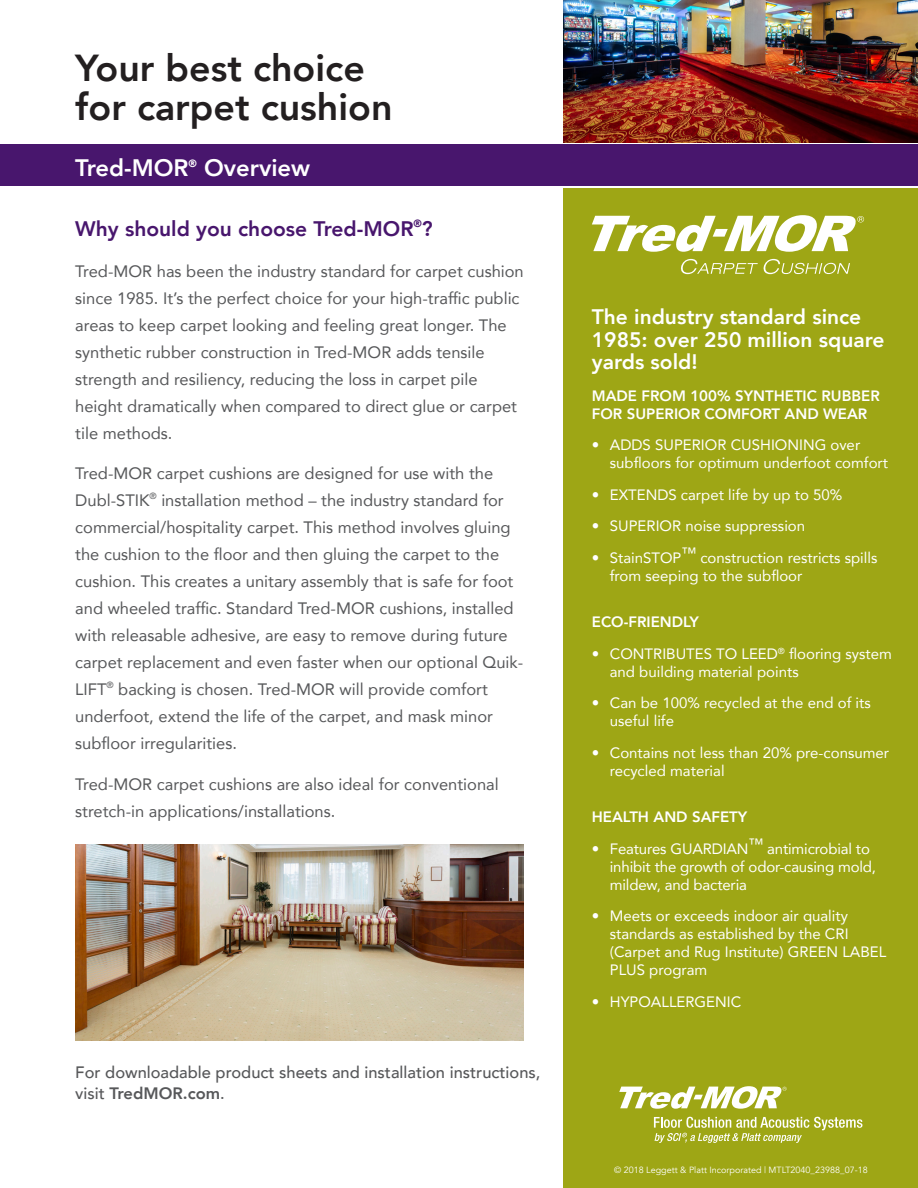
<style>
.page{position:relative;width:918px;height:1188px;background:#fff}
.page>*{position:absolute;margin:0;border:0;box-sizing:border-box;transform-origin:0 0}
.t1{font:800 37.5px/39px "Avenir";color:#231f20}
.t2{font:800 23.85px "Avenir";color:#fff}
.t3{font:800 21px/22.5px "Avenir";color:#fff}
.t4{font:800 21px "Avenir";color:#48166d}
.t5{font:16.5px/27px "Avenir";color:#57585a}
.t6{font:500 16.5px/21.6px "Avenir";color:#57585a}
.t7{font:15px/18px "Avenir";color:#fff}
.t8{font:800 15px/18px "Avenir";color:#fff}
.t9{font:800 10.5px "Avenir";color:#fff}
.t10{font:9px "Avenir";color:#fff}
.t11{font:9px "Avenir";color:#57585a}
.s1{font-weight:800}
</style>
<div class="page">
<div style="left:0;top:145px;width:918px;height:41px;background:#48166d"></div>
<img style="left:564px;top:0;width:354px;height:142px">
<img style="left:75px;top:845px;width:449px;height:196px">
<div style="left:564px;top:189px;width:354px;height:999px;background:#9ea615"></div>
<svg style="left:592px;top:215px;width:272px;height:37px"></svg>
<svg style="left:681px;top:259px;width:169px;height:15px"></svg>
<svg style="left:619px;top:1086px;width:168px;height:23px"></svg>
<svg style="left:654px;top:1117px;width:208px;height:26px"></svg>
<p class="t1" style="left:75px;top:48px;width:319px">Your best choice for carpet cushion</p>
<p class="t2" style="left:75px;top:149px;width:115px">Tred-MOR</p>
<p class="t9" style="left:189px;top:155px;width:10px">®</p>
<p class="t2" style="left:204px;top:149px;width:108px">Overview</p>
<p class="t4" style="left:75px;top:213px;width:359px">Why should you choose Tred-MOR<sup>®</sup>?</p>
<p class="t5" style="left:75px;top:257px;width:450px">Tred-MOR has been the industry standard for carpet cushion since 1985. It’s the perfect choice for your high-traffic public areas to keep carpet looking and feeling great longer. The synthetic rubber construction in Tred-MOR adds tensile strength and resiliency, reducing the loss in carpet pile height dramatically when compared to direct glue or carpet tile methods.</p>
<p class="t5" style="left:75px;top:459px;width:419px">Tred-MOR carpet cushions are designed for use with the<br>Dubl-STIK</p>
<p class="t11" style="left:150px;top:488px;width:9px">®</p>
<p class="t5" style="left:75px;top:486px;width:449px;text-indent:86px">installation method – the industry standard for commercial/hospitality carpet. This method involves gluing the cushion to the floor and then gluing the carpet to the cushion. This creates a unitary assembly that is safe for foot and wheeled traffic. Standard Tred-MOR cushions, installed with releasable adhesive, are easy to remove during future carpet replacement and even faster when our optional Quik-LIFT</p>
<p class="t11" style="left:106px;top:677px;width:9px">®</p>
<p class="t5" style="left:75px;top:675px;width:419px;text-indent:43px">backing is chosen. Tred-MOR will provide comfort underfoot, extend the life of the carpet, and mask minor subfloor irregularities.</p>
<p class="t5" style="left:75px;top:770px;width:425px">Tred-MOR carpet cushions are also ideal for conventional stretch-in applications/installations.</p>
<p class="t6" style="left:75px;top:1060px;width:467px">For downloadable product sheets and installation instructions, visit <span class="s1">TredMOR.com</span>.</p>
<p class="t3" style="left:592px;top:305px;width:294px">The industry standard since<br>1985: over 250 million square yards sold!</p>
<p class="t8" style="left:592px;top:386px;width:289px">MADE FROM 100% SYNTHETIC RUBBER<br>FOR SUPERIOR COMFORT AND WEAR</p>
<p class="t7" style="left:610px;top:435px;width:280px;text-indent:-18px">• ADDS SUPERIOR CUSHIONING over subfloors for optimum underfoot comfort</p>
<p class="t7" style="left:592px;top:485px;width:252px">• EXTENDS carpet life by up to 50%</p>
<p class="t7" style="left:592px;top:516px;width:215px">• SUPERIOR noise suppression</p>
<p class="t7" style="left:610px;top:548px;width:269px;text-indent:-18px">• StainSTOP™ construction restricts spills from seeping to the subfloor</p>
<p class="t8" style="left:592px;top:613px;width:108px">ECO-FRIENDLY</p>
<p class="t7" style="left:610px;top:644px;width:284px;text-indent:-18px">• CONTRIBUTES TO LEED<sup>®</sup> flooring system and building material points</p>
<p class="t7" style="left:610px;top:693px;width:262px;text-indent:-18px">• Can be 100% recycled at the end of its useful life</p>
<p class="t7" style="left:610px;top:743px;width:281px;text-indent:-18px">• Contains not less than 20% pre-consumer recycled material</p>
<p class="t8" style="left:592px;top:808px;width:157px">HEALTH AND SAFETY</p>
<p class="t7" style="left:610px;top:839px;width:268px;text-indent:-18px">• Features GUARDIAN™ antimicrobial to inhibit the growth of odor-causing mold, mildew, and bacteria</p>
<p class="t7" style="left:610px;top:906px;width:278px;text-indent:-18px">• Meets or exceeds indoor air quality standards as established by the CRI (Carpet and Rug Institute) GREEN LABEL<br>PLUS program</p>
<p class="t7" style="left:592px;top:992px;width:151px">• HYPOALLERGENIC</p>
<p class="t10" style="left:614px;top:1165px;width:255px">© 2018 Leggett &amp; Platt Incorporated | MTLT2040_23988_07-18</p>
</div>
